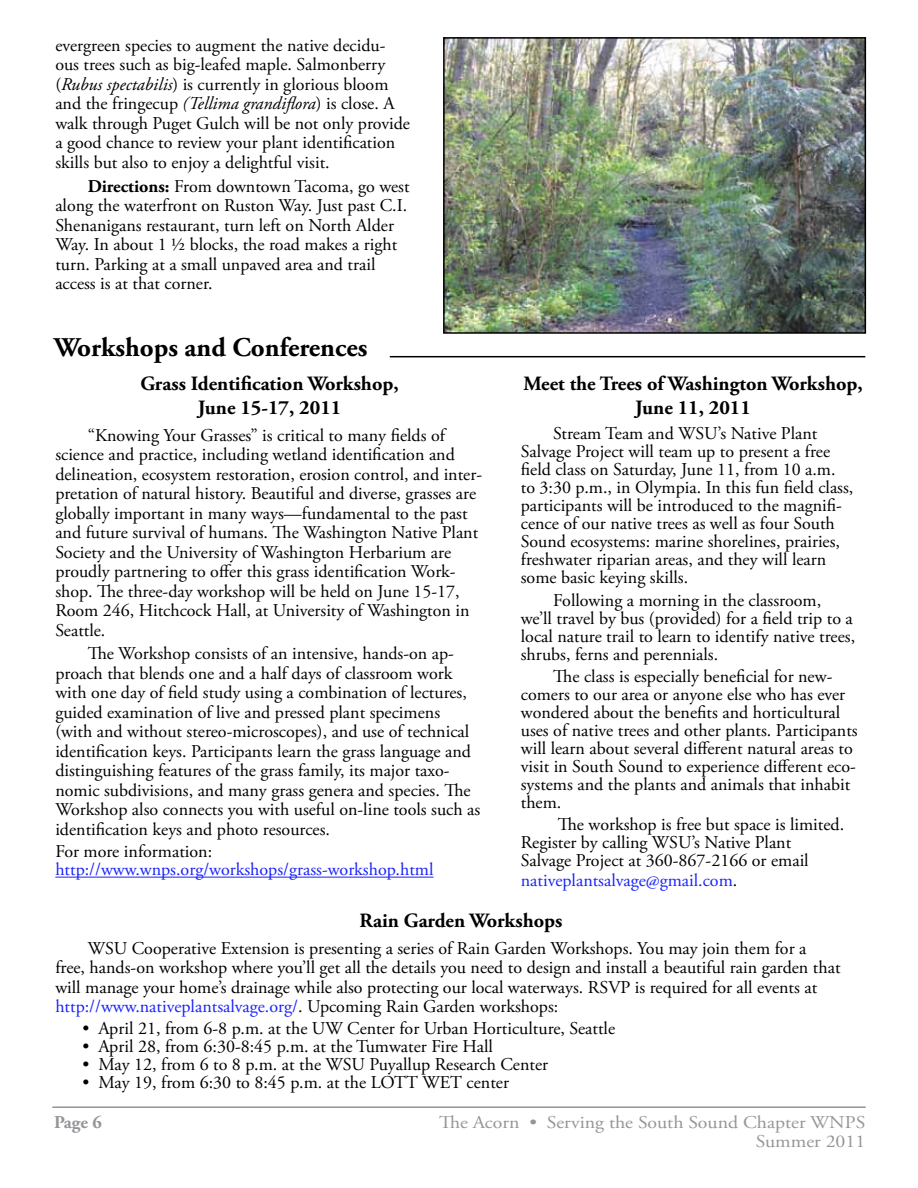
<style>
.page{position:relative;width:918px;height:1188px;background:#fff}
.page>*{position:absolute;margin:0;border:0;box-sizing:border-box;transform-origin:0 0}
.t1{font:700 27px "Adobe Garamond Pro";color:#000}
.t2{font:700 20.25px/24.3px "Adobe Garamond Pro";color:#000;text-align:center}
.t3{font:18px/19.5px "Adobe Garamond Pro";color:#000}
.t4{font:18px/19.5px "Adobe Garamond Pro";color:#939598;text-align:right;scale:1.1 1}
.t5{font:18px "Adobe Garamond Pro";color:#1922fb}
.t6{font:700 18px "Adobe Garamond Pro";color:#939598}
.s1{font-style:italic}
.s2{font-weight:700}
.s3{color:#1922fb}
</style>
<div class="page">
<hr style="left:52px;top:1106px;width:814px;height:2px;background:#939598">
<hr style="left:390px;top:356px;width:475px;height:1px;background:#000">
<img style="left:446px;top:40px;width:417px;height:291px">
<div style="left:443px;top:37px;width:423px;height:297px;border:2px solid #000"></div>
<hr style="left:55px;top:877px;width:379px;height:1px;background:#1922fb">
<p class="t3" style="left:55px;top:36px;width:356px">evergreen species to augment the native decidu&shy;ous trees such as big-leafed maple. Salmonberry (<span class="s1">Rubus spectabilis</span>) is currently in glorious bloom and the fringecup <span class="s1">(Tellima grandiflora</span>) is close. A walk through Puget Gulch will be not only provide a good chance to review your plant identification skills but also to enjoy a delightful visit.</p>
<p class="t3" style="left:55px;top:177px;width:356px;text-indent:32px"><span class="s2">Directions:</span> From downtown Tacoma, go west along the waterfront on Ruston Way. Just past C.I.<br>Shenanigans restaurant, turn left on North Alder Way. In about 1 ½ blocks, the road makes a right turn. Parking at a small unpaved area and trail access is at that corner.</p>
<h1 class="t1" style="left:54px;top:332px;width:315px">Workshops and Conferences</h1>
<p class="t2" style="left:141px;top:372px;width:260px">Grass Identification Workshop,<br>June 15-17, 2011</p>
<p class="t3" style="left:55px;top:426px;width:428px;text-indent:32px">“Knowing Your Grasses” is critical to many fields of science and practice, including wetland identification and delineation, ecosystem restoration, erosion control, and inter&shy;pretation of natural history. Beautiful and diverse, grasses are globally important in many ways—fundamental to the past and future survival of humans. The Washington Native Plant Society and the University of Washington Herbarium are proudly partnering to offer this grass identification Work&shy;shop. The three-day workshop will be held on June 15-17, Room 246, Hitchcock Hall, at University of Washington in Seattle.</p>
<p class="t3" style="left:55px;top:645px;width:426px;text-indent:32px">The Workshop consists of an intensive, hands-on ap&shy;proach that blends one and a half days of classroom work with one day of field study using a combination of lectures, guided examination of live and pressed plant specimens (with and without stereo-microscopes), and use of technical identification keys. Participants learn the grass language and distinguishing features of the grass family, its major taxo&shy;nomic subdivisions, and many grass genera and species. The Workshop also connects you with useful on-line tools such as identification keys and photo resources.</p>
<p class="t3" style="left:55px;top:842px;width:158px">For more information:</p>
<p class="t5" style="left:55px;top:859px;width:380px">http://www.wnps.org/workshops/grass-workshop.html</p>
<p class="t2" style="left:523px;top:372px;width:341px">Meet the Trees of Washington Workshop,<br>June 11, 2011</p>
<p class="t3" style="left:521px;top:425px;width:334px;line-height:18px;text-indent:32px">Stream Team and WSU’s Native Plant Salvage Project will team up to present a free field class on Saturday, June 11, from 10 a.m. to 3:30 p.m., in Olympia. In this fun field class, participants will be introduced to the magnifi&shy;cence of our native trees as well as four South Sound ecosystems: marine shorelines, prairies, freshwater riparian areas, and they will learn some basic keying skills.  </p>
<p class="t3" style="left:521px;top:591px;width:336px;line-height:18px;text-indent:32px">Following a morning in the classroom, we’ll travel by bus (provided) for a field trip to a local nature trail to learn to identify native trees, shrubs, ferns and perennials.   </p>
<p class="t3" style="left:521px;top:668px;width:338px;line-height:18px;text-indent:32px">The class is especially beneficial for new&shy;comers to our area or anyone else who has ever wondered about the benefits and horticultural uses of native trees and other plants. Participants will learn about several different natural areas to visit in South Sound to experience different eco&shy;systems and the plants and animals that inhabit them.</p>
<p class="t3" style="left:521px;top:816px;width:325px;line-height:18.5px;text-indent:37px">The workshop is free but space is limited.<br>Register by calling WSU’s Native Plant Salvage Project at 360-867-2166 or email <span class="s3">nativeplantsalvage@gmail.com</span>.</p>
<p class="t2" style="left:360px;top:909px;width:204px">Rain Garden Workshops</p>
<p class="t3" style="left:55px;top:939px;width:787px;text-indent:32px">WSU Cooperative Extension is presenting a series of Rain Garden Workshops. You may join them for a free, hands-on workshop where you’ll get all the details you need to design and install a beautiful rain garden that will manage your home’s drainage while also protecting our local waterways. RSVP is required for all events at <span class="s3">http://www.nativeplantsalvage.org/</span>. Upcoming Rain Garden workshops:</p>
<p class="t3" style="left:82px;top:1020px;width:534px">• April 21, from 6-8 p.m. at the UW Center for Urban Horticulture, Seattle</p>
<p class="t3" style="left:82px;top:1038px;width:412px">• April 28, from 6:30-8:45 p.m. at the Tumwater Fire Hall</p>
<p class="t3" style="left:82px;top:1056px;width:467px">• May 12, from 6 to 8 p.m. at the WSU Puyallup Research Center</p>
<p class="t3" style="left:82px;top:1074px;width:428px">• May 19, from 6:30 to 8:45 p.m. at the LOTT WET center</p>
<p class="t6" style="left:54px;top:1112px;width:49px">Page 6</p>
<p class="t4" style="left:439px;top:1113px;width:389px">The Acorn • Serving the South Sound Chapter WNPS<br>Summer 2011</p>
</div>
